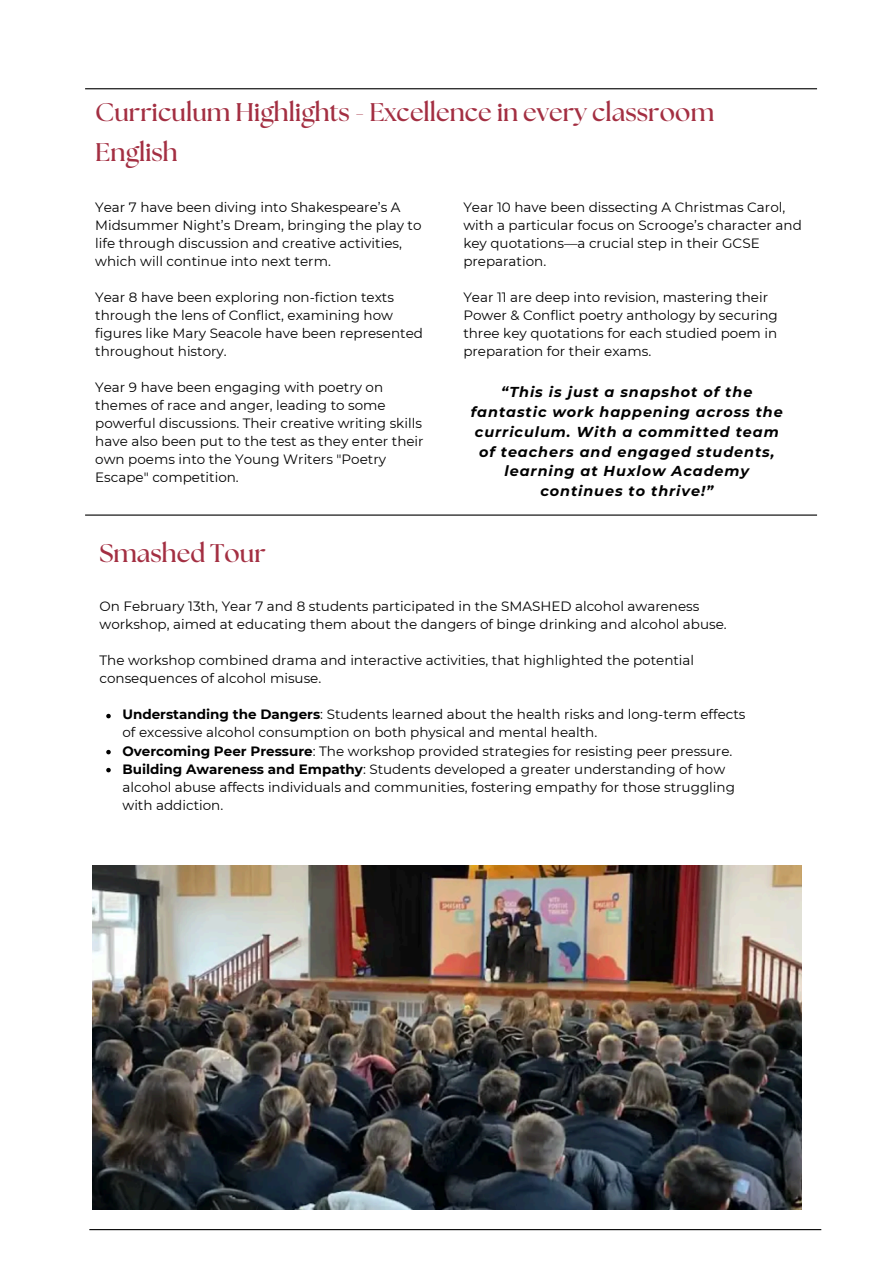
<style>
.page{position:relative;width:894px;height:1264px;background:#fff}
.page>*{position:absolute;margin:0;border:0;box-sizing:border-box;transform-origin:0 0}
.t1{font:700 25.5px "The Seasons";color:#a32f42}
.t2{font:italic 700 14.4px/19.8px "Montserrat";letter-spacing:.065em;color:#000;text-align:center}
.t3{font:13.5px/18px "Montserrat";color:#000}
.s1{font-weight:700}
</style>
<div class="page">
<hr style="left:85px;top:88px;width:731px;height:1px;background:#000">
<hr style="left:89px;top:1228px;width:732px;height:2px;background:#000">
<hr style="left:85px;top:514px;width:731px;height:1px;background:#000">
<svg style="left:106px;top:714px;width:5px;height:4px"></svg>
<svg style="left:106px;top:750px;width:5px;height:4px"></svg>
<svg style="left:106px;top:768px;width:5px;height:4px"></svg>
<img style="left:92px;top:865px;width:709px;height:344px">
<p class="t1" style="left:95px;top:101px;width:620px">Curriculum Highlights - Excellence in every classroom</p>
<h1 class="t1" style="left:95px;top:141px;width:84px">English</h1>
<p class="t3" style="left:95px;top:198px;width:328px">Year 7 have been diving into Shakespeare’s A Midsummer Night’s Dream, bringing the play to life through discussion and creative activities, which will continue into next term.</p>
<p class="t3" style="left:95px;top:288px;width:329px">Year 8 have been exploring non-fiction texts through the lens of Conflict, examining how figures like Mary Seacole have been represented throughout history.</p>
<p class="t3" style="left:95px;top:378px;width:330px">Year 9 have been engaging with poetry on themes of race and anger, leading to some powerful discussions. Their creative writing skills have also been put to the test as they enter their own poems into the Young Writers "Poetry Escape" competition.</p>
<p class="t3" style="left:463px;top:198px;width:340px">Year 10 have been dissecting A Christmas Carol, with a particular focus on Scrooge’s character and key quotations—a crucial step in their GCSE preparation.</p>
<p class="t3" style="left:463px;top:288px;width:316px">Year 11 are deep into revision, mastering their Power &amp; Conflict poetry anthology by securing three key quotations for each studied poem in preparation for their exams.</p>
<p class="t2" style="left:470px;top:382px;width:313px">“This is just a snapshot of the fantastic work happening across the curriculum. With a committed team of teachers and engaged students, learning at Huxlow Academy continues to thrive!”</p>
<p class="t1" style="left:99px;top:541px;width:168px">Smashed Tour</p>
<p class="t3" style="left:99px;top:597px;width:628px">On February 13th, Year 7 and 8 students participated in the SMASHED alcohol awareness workshop, aimed at educating them about the dangers of binge drinking and alcohol abuse.</p>
<p class="t3" style="left:99px;top:651px;width:596px">The workshop combined drama and interactive activities, that highlighted the potential consequences of alcohol misuse.</p>
<p class="t3" style="left:122px;top:705px;width:624px"><span class="s1">Understanding the Dangers</span>: Students learned about the health risks and long-term effects of excessive alcohol consumption on both physical and mental health.</p>
<p class="t3" style="left:122px;top:741px;width:611px"><span class="s1">Overcoming Peer Pressure</span>: The workshop provided strategies for resisting peer pressure.</p>
<p class="t3" style="left:122px;top:759px;width:613px"><span class="s1">Building Awareness and Empathy</span>: Students developed a greater understanding of how alcohol abuse affects individuals and communities, fostering empathy for those struggling with addiction.</p>
</div>
